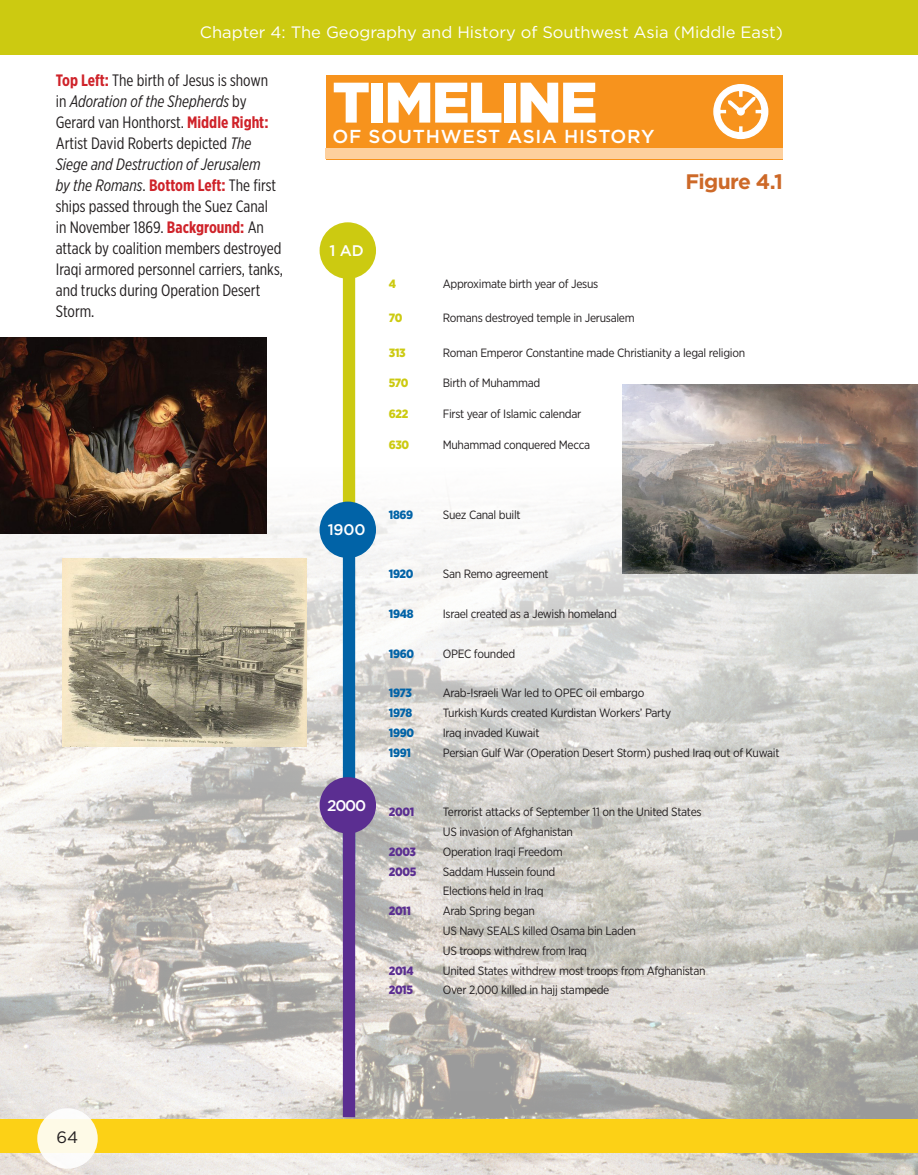
<style>
.page{position:relative;width:918px;height:1175px;background:#fff}
.page>*{position:absolute;margin:0;border:0;box-sizing:border-box;transform-origin:0 0}
.WS_-__SOT__Cultural{font:900 57px "Gotham";letter-spacing:-.04em;color:#fff}
.WS_-_Map___Figure{font:700 21px "Gotham";letter-spacing:-.03em;color:#cd6928}
.WS_-_Figure_TTL{font:500 18.75px "Gotham";letter-spacing:.04em;color:#fff}
.WS_-_Caption_txt{font:16.5px/21px "Gotham X Narrow";color:#231f20}
.PAGE_HEADER__right_s{font:16.5px "Gotham";color:#fff}
.PAGE_FOOTER__page_nu{font:16.5px "Gotham";color:#231f20}
.WS_-_Chapter_Preview{font:500 15.3px "Gotham";letter-spacing:-.01em;color:#fff}
.WS_-_Timeline_RIGHT{font:12px "Gotham Narrow";letter-spacing:-.025em;color:#231f20}
.WS_-_Timeline_RIGHT-2{font:900 12px "Gotham Narrow";letter-spacing:-.025em;color:#0163a7}
.WS_-_Timeline_RIGHT-3{font:900 12px "Gotham Narrow";letter-spacing:-.025em;color:#5b2e91}
.WS_-_Timeline_RIGHT-4{font:900 12px "Gotham Narrow";letter-spacing:-.025em;color:#ccca11}
.s1{font-weight:700;color:#cf232a}
.s2{font-style:italic}
</style>
<div class="page">
<img style="left:0;top:467px;width:917px;height:707px">
<svg style="left:917px;top:384px;width:1px;height:790px"></svg>
<div style="left:343px;top:270px;width:12px;height:270px;background:#ccca11"></div>
<div style="left:326px;top:75px;width:457px;height:84px;background:#f7931d"></div>
<div style="left:325px;top:148px;width:458px;height:11px;background:#fdd09e"></div>
<svg style="left:713px;top:84px;width:56px;height:56px"></svg>
<div style="left:738px;top:108px;width:6px;height:7px;background:#fff;border-radius:50%"></div>
<div style="left:737px;top:107px;width:8px;height:9px;border:2px solid #fff;border-radius:50%"></div>
<img style="left:0;top:338px;width:267px;height:195px">
<img style="left:62px;top:559px;width:245px;height:187px">
<div style="left:343px;top:548px;width:12px;height:312px;background:#0163a7"></div>
<div style="left:322px;top:779px;width:52px;height:52px;background:#5b2e91;border-radius:50%"></div>
<div style="left:320px;top:777px;width:56px;height:56px;border:5px solid #5b2e91;border-radius:50%"></div>
<div style="left:343px;top:822px;width:12px;height:295px;background:#5b2e91"></div>
<div style="left:322px;top:504px;width:52px;height:52px;background:#0163a7;border-radius:50%"></div>
<div style="left:320px;top:501px;width:56px;height:57px;border:5px solid #0163a7;border-radius:50%"></div>
<div style="left:322px;top:225px;width:52px;height:51px;background:#ccca11;border-radius:50%"></div>
<div style="left:320px;top:222px;width:56px;height:57px;border:5px solid #ccca11;border-radius:50%"></div>
<img style="left:623px;top:385px;width:295px;height:188px">
<div style="left:0;top:1119px;width:918px;height:33px;background:#fcd116"></div>
<div style="left:0;top:0;width:918px;height:54px;background:#ccca11"></div>
<svg style="left:37px;top:1108px;width:61px;height:60px;fill:#fefae7"></svg>
<p class="PAGE_HEADER__right_s" style="left:200px;top:22px;width:585px">Chapter 4: The Geography and History of Southwest Asia (Middle East)</p>
<p class="WS_-_Caption_txt" style="left:56px;top:69px;width:229px"><span class="s1">Top Left:</span> The birth of Jesus is shown<br>in <span class="s2">Adoration of the Shepherds</span> by Gerard van Honthorst. <span class="s1">Middle Right:<br></span>Artist David Roberts depicted <span class="s2">The Siege and Destruction of Jerusalem<br>by the Romans</span>. <span class="s1">Bottom Left:</span> The first ships passed through the Suez Canal<br>in November 1869. <span class="s1">Background:</span> An attack by coalition members destroyed Iraqi armored personnel carriers, tanks, and trucks during Operation Desert Storm.</p>
<p class="WS_-__SOT__Cultural" style="left:332px;top:63px;width:267px">TIMELINE</p>
<p class="WS_-_Figure_TTL" style="left:332px;top:124px;width:324px">OF SOUTHWEST ASIA HISTORY</p>
<p class="WS_-_Chapter_Preview" style="left:330px;top:240px;width:36px">1 AD</p>
<p class="WS_-_Map___Figure" style="left:685px;top:168px;width:99px">Figure 4.1</p>
<p class="WS_-_Timeline_RIGHT-4" style="left:389px;top:275px;width:9px">4</p>
<p class="WS_-_Timeline_RIGHT" style="left:443px;top:276px;width:157px">Approximate birth year of Jesus</p>
<p class="WS_-_Timeline_RIGHT-4" style="left:389px;top:310px;width:15px">70</p>
<p class="WS_-_Timeline_RIGHT" style="left:443px;top:310px;width:193px">Romans destroyed temple in Jerusalem</p>
<p class="WS_-_Timeline_RIGHT-4" style="left:389px;top:345px;width:18px">313</p>
<p class="WS_-_Timeline_RIGHT" style="left:443px;top:345px;width:304px">Roman Emperor Constantine made Christianity a legal religion</p>
<p class="WS_-_Timeline_RIGHT-4" style="left:389px;top:375px;width:21px">570</p>
<p class="WS_-_Timeline_RIGHT" style="left:443px;top:376px;width:99px">Birth of Muhammad</p>
<p class="WS_-_Timeline_RIGHT-4" style="left:389px;top:406px;width:21px">622</p>
<p class="WS_-_Timeline_RIGHT" style="left:443px;top:406px;width:140px">First year of Islamic calendar</p>
<p class="WS_-_Timeline_RIGHT-4" style="left:389px;top:436px;width:22px">630</p>
<p class="WS_-_Timeline_RIGHT" style="left:443px;top:437px;width:149px">Muhammad conquered Mecca</p>
<p class="WS_-_Chapter_Preview" style="left:328px;top:520px;width:39px">1900</p>
<p class="WS_-_Chapter_Preview" style="left:327px;top:795px;width:41px">2000</p>
<p class="WS_-_Timeline_RIGHT-2" style="left:389px;top:507px;width:26px">1869</p>
<p class="WS_-_Timeline_RIGHT" style="left:443px;top:507px;width:79px">Suez Canal built</p>
<p class="WS_-_Timeline_RIGHT-2" style="left:389px;top:566px;width:26px">1920</p>
<p class="WS_-_Timeline_RIGHT" style="left:443px;top:566px;width:107px">San Remo agreement</p>
<p class="WS_-_Timeline_RIGHT-2" style="left:389px;top:606px;width:26px">1948</p>
<p class="WS_-_Timeline_RIGHT" style="left:443px;top:606px;width:176px">Israel created as a Jewish homeland</p>
<p class="WS_-_Timeline_RIGHT-2" style="left:389px;top:645px;width:27px">1960</p>
<p class="WS_-_Timeline_RIGHT" style="left:443px;top:646px;width:74px">OPEC founded</p>
<p class="WS_-_Timeline_RIGHT-2" style="left:389px;top:685px;width:25px">1973</p>
<p class="WS_-_Timeline_RIGHT" style="left:443px;top:685px;width:203px">Arab-Israeli War led to OPEC oil embargo</p>
<p class="WS_-_Timeline_RIGHT-2" style="left:389px;top:705px;width:25px">1978</p>
<p class="WS_-_Timeline_RIGHT" style="left:443px;top:705px;width:230px">Turkish Kurds created Kurdistan Workers’ Party</p>
<p class="WS_-_Timeline_RIGHT-2" style="left:389px;top:724px;width:27px">1990</p>
<p class="WS_-_Timeline_RIGHT" style="left:443px;top:725px;width:98px">Iraq invaded Kuwait</p>
<p class="WS_-_Timeline_RIGHT-2" style="left:389px;top:744px;width:24px">1991</p>
<p class="WS_-_Timeline_RIGHT" style="left:443px;top:745px;width:338px">Persian Gulf War (Operation Desert Storm) pushed Iraq out of Kuwait</p>
<p class="WS_-_Timeline_RIGHT-3" style="left:389px;top:804px;width:27px">2001</p>
<p class="WS_-_Timeline_RIGHT" style="left:443px;top:804px;width:260px">Terrorist attacks of September 11 on the United States</p>
<p class="WS_-_Timeline_RIGHT" style="left:443px;top:824px;width:132px">US invasion of Afghanistan</p>
<p class="WS_-_Timeline_RIGHT-3" style="left:389px;top:843px;width:29px">2003</p>
<p class="WS_-_Timeline_RIGHT" style="left:443px;top:844px;width:121px">Operation Iraqi Freedom</p>
<p class="WS_-_Timeline_RIGHT-3" style="left:389px;top:863px;width:29px">2005</p>
<p class="WS_-_Timeline_RIGHT" style="left:443px;top:863px;width:114px">Saddam Hussein found</p>
<p class="WS_-_Timeline_RIGHT" style="left:443px;top:883px;width:102px">Elections held in Iraq</p>
<p class="WS_-_Timeline_RIGHT-3" style="left:389px;top:903px;width:24px">2011</p>
<p class="WS_-_Timeline_RIGHT" style="left:443px;top:903px;width:94px">Arab Spring began</p>
<p class="WS_-_Timeline_RIGHT" style="left:443px;top:923px;width:195px">US Navy SEALS killed Osama bin Laden</p>
<p class="WS_-_Timeline_RIGHT" style="left:443px;top:943px;width:146px">US troops withdrew from Iraq</p>
<p class="WS_-_Timeline_RIGHT-3" style="left:389px;top:962px;width:27px">2014</p>
<p class="WS_-_Timeline_RIGHT" style="left:443px;top:962px;width:264px">United States withdrew most troops from Afghanistan</p>
<p class="WS_-_Timeline_RIGHT-3" style="left:389px;top:982px;width:26px">2015</p>
<p class="WS_-_Timeline_RIGHT" style="left:443px;top:982px;width:168px">Over 2,000 killed in hajj stampede</p>
<p class="PAGE_FOOTER__page_nu" style="left:57px;top:1126px;width:23px">64</p>
</div>
